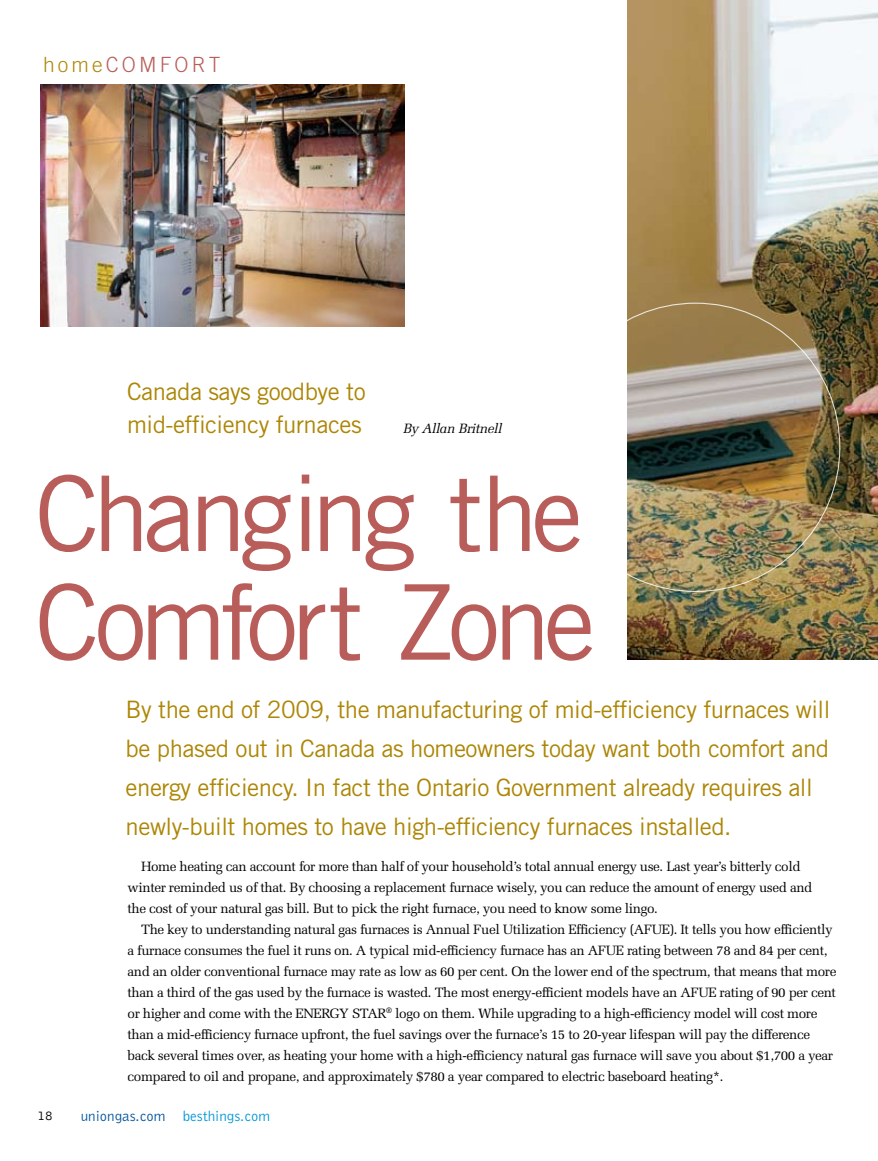
<style>
.page{position:relative;width:878px;height:1161px;background:#fff}
.page>*{position:absolute;margin:0;border:0;box-sizing:border-box;transform-origin:0 0}
.t1{font:104.4px/108.8px "Trade Gothic";letter-spacing:-.065em;color:#b85d59}
.t2{font:24px/39px "Trade Gothic";letter-spacing:-.02em;color:#ad8605}
.t3{font:300 21px "Trade Gothic";letter-spacing:.15em;color:#b85d59}
.t4{font:15px "Bell Gothic BT";color:#0096d7}
.t5{font:13.5px/21px "Melior";letter-spacing:-.03em;color:#000}
.t6{font:italic 13.5px "Melior";letter-spacing:-.03em;color:#000}
.t7{font:13.5px "Bell Gothic BT";color:#000}
.s1{color:#ad8605}
.s2{color:#00539b}
</style>
<div class="page">
<img style="left:627px;top:0;width:251px;height:660px">
<img style="left:41px;top:85px;width:363px;height:241px">
<p class="t3" style="left:43px;top:52px;width:179px"><span class="s1">home</span>COMFORT</p>
<p class="t2" style="left:127px;top:375px;width:240px;line-height:33px">Canada says goodbye to mid-efficiency furnaces</p>
<p class="t6" style="left:403px;top:421px;width:100px">By Allan Britnell</p>
<p class="t1" style="left:35px;top:458px;width:562px">Changing the<br>Comfort Zone</p>
<p class="t2" style="left:126px;top:689px;width:706px">By the end of 2009, the manufacturing of mid-efficiency furnaces will be phased out in Canada as homeowners today want both comfort and energy efficiency. In fact the Ontario Government already requires all newly-built homes to have high-efficiency furnaces installed.</p>
<p class="t5" style="left:141px;top:856px;width:661px">Home heating can account for more than half of your household’s total annual energy use. Last year’s bitterly cold</p>
<p class="t5" style="left:127px;top:877px;width:686px">winter reminded us of that. By choosing a replacement furnace wisely, you can reduce the amount of energy used and</p>
<p class="t5" style="left:127px;top:898px;width:532px">the cost of your natural gas bill. But to pick the right furnace, you need to know some lingo.</p>
<p class="t5" style="left:141px;top:919px;width:693px">The key to understanding natural gas furnaces is Annual Fuel Utilization Efficiency (AFUE). It tells you how efficiently</p>
<p class="t5" style="left:127px;top:940px;width:701px">a furnace consumes the fuel it runs on. A typical mid-efficiency furnace has an AFUE rating between 78 and 84 per cent,</p>
<p class="t5" style="left:127px;top:961px;width:710px">and an older conventional furnace may rate as low as 60 per cent. On the lower end of the spectrum, that means that more</p>
<p class="t5" style="left:127px;top:982px;width:710px">than a third of the gas used by the furnace is wasted. The most energy-efficient models have an AFUE rating of 90 per cent</p>
<p class="t5" style="left:127px;top:1003px;width:186px">or higher and come with the Energy</p>
<p class="t5" style="left:352px;top:1003px;width:18px">Star</p>
<p class="t5" style="left:127px;top:1003px;width:707px;text-indent:258px"><sup>®</sup> logo on them. While upgrading to a high-efficiency model will cost more than a mid-efficiency furnace upfront, the fuel savings over the furnace’s 15 to 20-year lifespan will pay the difference back several times over, as heating your home with a high-efficiency natural gas furnace will save you about $1,700 a year compared to oil and propane, and approximately $780 a year compared to electric baseboard heating*.</p>
<p class="t7" style="left:38px;top:1107px;width:17px">18</p>
<p class="t4" style="left:81px;top:1107px;width:191px"><span class="s2">uniongas.com</span> besthings.com</p>
</div>
